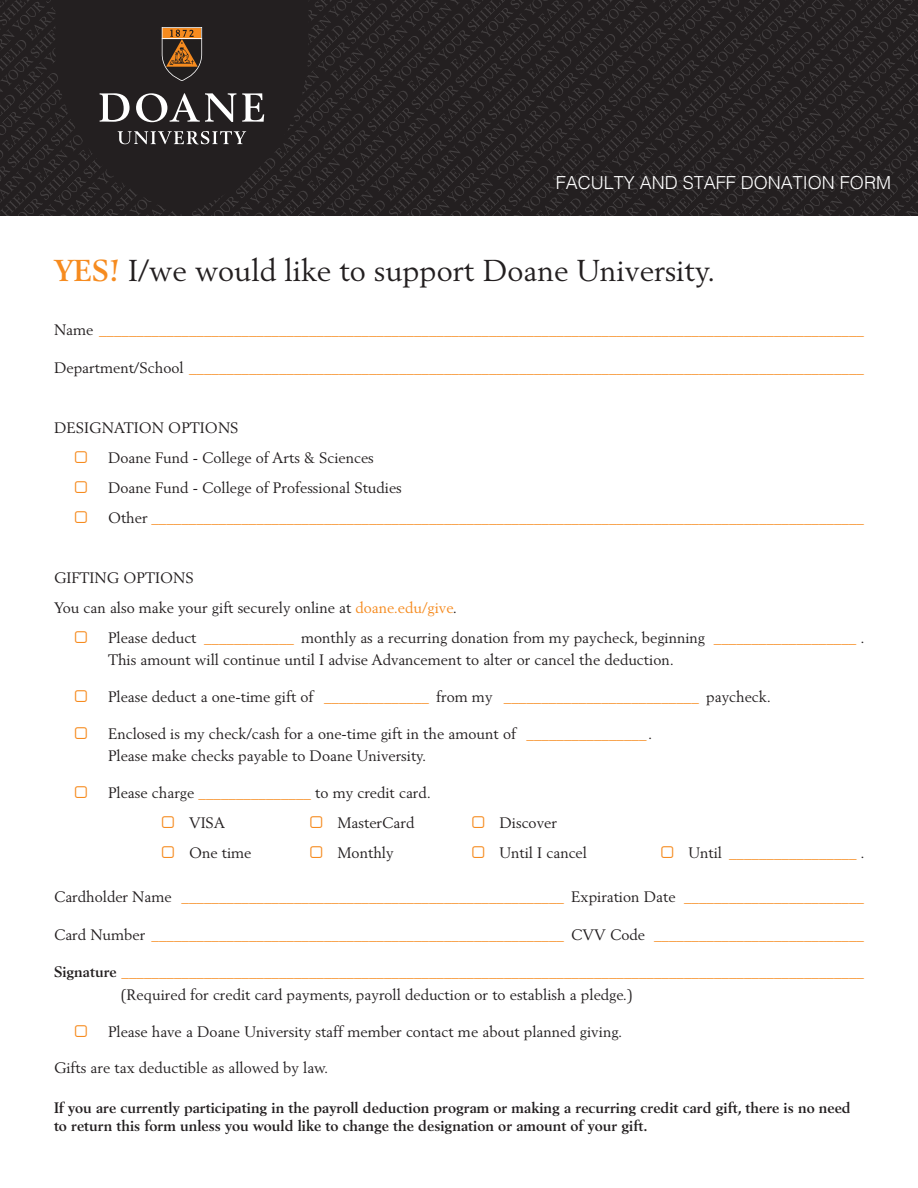
<style>
.page{position:relative;width:918px;height:1188px;background:#fff}
.page>*{position:absolute;margin:0;border:0;box-sizing:border-box;transform-origin:0 0}
.t1{font:29.85px "Berling LT Std";color:#231f20}
.t2{font:300 18px "Helvetica";color:#fff}
.t3{font:15px/22.5px "Berling LT Std";color:#f68b1f}
.t4{font:15px/30px "Berling LT Std";color:#231f20}
.t5{font:700 15px/18px "Berling LT Std";color:#231f20}
.s1{font-weight:700;color:#f68b1f}
.s2{color:#231f20}
.s3{color:#f68b1f}
.s4{font-weight:700;color:#231f20}
</style>
<div class="page">
<svg style="left:0;top:0;width:918px;height:216px;background:#272425"></svg>
<div style="left:55px;top:0;width:253px;height:215px;background:#231f20"></div>
<svg style="left:162px;top:27px;width:40px;height:54px;background:#724f2e"></svg>
<svg style="left:100px;top:93px;width:30px;height:29px"></svg>
<svg style="left:136px;top:93px;width:100px;height:29px"></svg>
<svg style="left:242px;top:93px;width:22px;height:29px"></svg>
<svg style="left:118px;top:131px;width:128px;height:13px;background:#605d5e"></svg>
<p class="t2" style="left:556px;top:168px;width:337px">FACULTY AND STAFF DONATION FORM</p>
<h1 class="t1" style="left:54px;top:253px;width:663px"><span class="s1">YES!</span> I/we would like to support Doane University.</h1>
<p class="t3" style="left:54px;top:319px;width:811px"><span class="s2">Name</span> ______________________________________________________________________________________________________</p>
<p class="t3" style="left:54px;top:356px;width:811px"><span class="s2">Department/School</span> __________________________________________________________________________________________</p>
<p class="t4" style="left:54px;top:412px;width:175px">Designation Options</p>
<p class="t4" style="left:108px;top:442px;width:267px">Doane Fund - College of Arts &amp; Sciences</p>
<p class="t4" style="left:108px;top:472px;width:295px">Doane Fund - College of Professional Studies</p>
<p class="t3" style="left:87px;top:506px;width:779px"><span class="s2">O ther</span> _______________________________________________________________________________________________</p>
<p class="t4" style="left:54px;top:562px;width:130px">Gifting Options</p>
<p class="t4" style="left:54px;top:592px;width:405px">You can also make your gift securely online at <span class="s3">doane.edu/give</span>.</p>
<p class="t4" style="left:87px;top:622px;width:779px">Please deduct <span class="s3">____________</span> monthly as a recurring donation from my paycheck, beginning <span class="s3">___________________</span> .</p>
<p class="t4" style="left:54px;top:645px;width:23px">T</p>
<p class="t4" style="left:118px;top:645px;width:557px">his amount will continue until I advise Advancement to alter or cancel the deduction.</p>
<p class="t4" style="left:87px;top:682px;width:685px">P lease deduct a one-time gift of <span class="s3">______________</span> from my <span class="s3">__________________________</span> paycheck.</p>
<p class="t4" style="left:87px;top:718px;width:567px">E nclosed is my check/cash for a one-time gift in the amount of <span class="s3">________________</span>.</p>
<p class="t4" style="left:54px;top:741px;width:22px">P</p>
<p class="t4" style="left:117px;top:741px;width:311px">lease make checks payable to Doane University.</p>
<p class="t4" style="left:189px;top:778px;width:244px;text-indent:-102px">Please charge <span class="s3">_______________</span> to my credit card.<br>VISA</p>
<p class="t4" style="left:338px;top:808px;width:78px">MasterCard</p>
<p class="t4" style="left:500px;top:808px;width:59px">Discover</p>
<p class="t4" style="left:174px;top:838px;width:79px">One time</p>
<p class="t4" style="left:338px;top:838px;width:58px">Monthly</p>
<p class="t4" style="left:500px;top:838px;width:89px">Until I cancel</p>
<p class="t3" style="left:688px;top:841px;width:178px"><span class="s2">Until</span> _________________ <span class="s2">.</span></p>
<p class="t3" style="left:54px;top:886px;width:811px"><span class="s2">Cardholder Name</span> ___________________________________________________ <span class="s2">Expiration Date</span> ________________________</p>
<p class="t3" style="left:54px;top:923px;width:811px"><span class="s2">Card Number</span> _______________________________________________________ <span class="s2">CVV Code</span> ____________________________</p>
<p class="t3" style="left:121px;top:961px;width:745px;text-indent:-67px"><span class="s4">Signature</span> ___________________________________________________________________________________________________ <span class="s2">(Required for credit card payments, payroll deduction or to establish a pledge.)</span></p>
<p class="t4" style="left:87px;top:1016px;width:537px">Please have a Doane University staff member contact me about planned giving.</p>
<p class="t4" style="left:54px;top:1053px;width:276px">Gifts are tax deductible as allowed by law.</p>
<p class="t5" style="left:54px;top:1099px;width:798px">If you are currently participating in the payroll deduction program or making a recurring credit card gift, there is no need to return this form unless you would like to change the designation or amount of your gift.</p>
</div>
